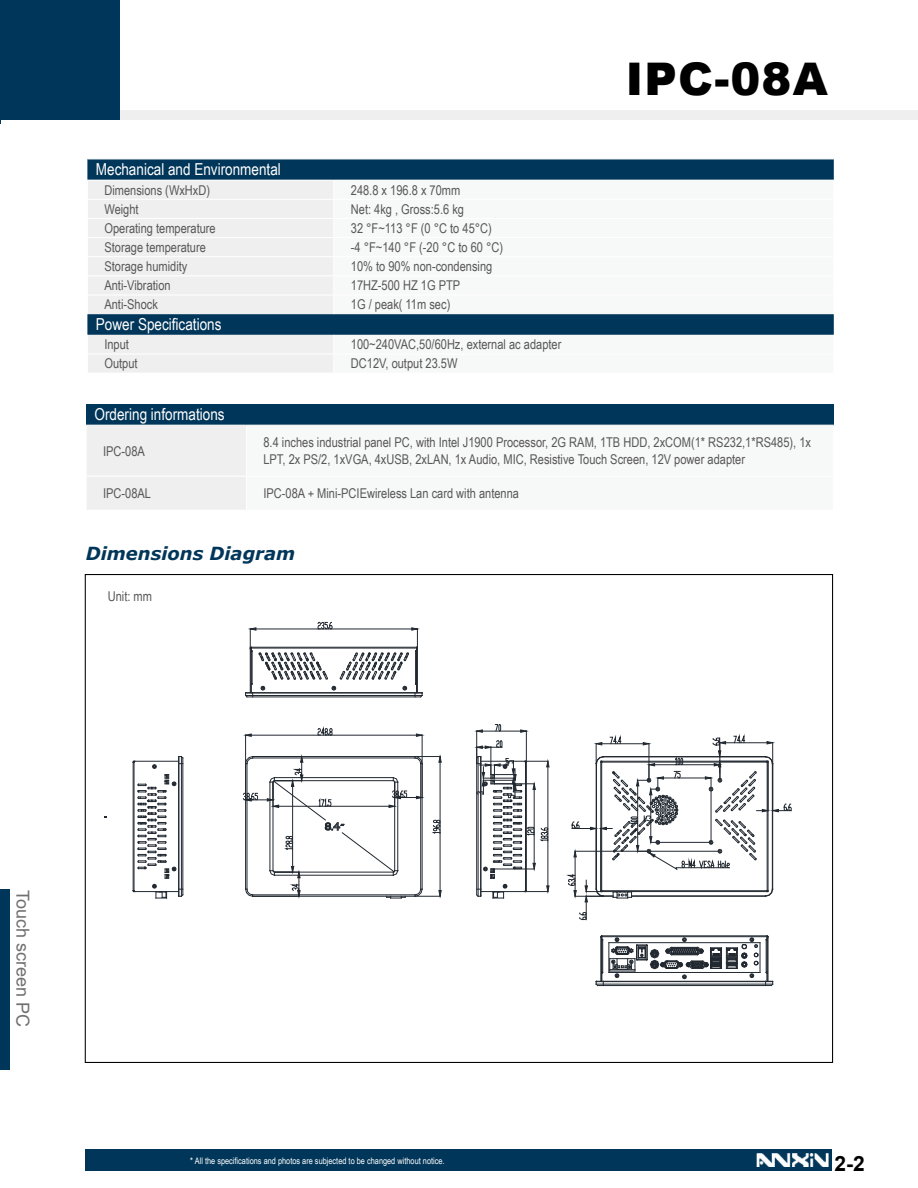
<style>
.page{position:relative;width:918px;height:1188px;background:#fff}
.page>*{position:absolute;margin:0;border:0;box-sizing:border-box;transform-origin:0 0}
.t1{font:900 45px "Arial";letter-spacing:.025em;color:#000}
.t2{font:700 21px "Arial";color:#000}
.t3{font:italic 700 18px "Verdana";color:#003659}
.t4{font:18px "Arial";color:#727171}
.t5{font:16.5px "Arial Narrow";color:#fff}
.t6{font:13.5px/16.2px "Arial Narrow";color:#595757}
.t7{font:9px "Arial Narrow";color:#fff}
</style>
<div class="page">
<hr style="left:0;top:0;width:1px;height:119px;background:#efefef">
<div style="left:83px;top:111px;width:835px;height:9px;background:#efefef"></div>
<div style="left:1px;top:1px;width:119px;height:119px;background:#003659"></div>
<div style="left:0;top:889px;width:10px;height:180px;background:#003659"></div>
<div style="left:86px;top:1149px;width:746px;height:22px;background:#003659"></div>
<img style="left:756px;top:1153px;width:72px;height:13px">
<hr style="left:476px;top:731px;width:1px;height:33px;background:#212830">
<hr style="left:526px;top:731px;width:1px;height:30px;background:#212830">
<hr style="left:482px;top:731px;width:39px;height:1px;background:#212830">
<svg style="left:495px;top:724px;width:6px;height:8px"></svg>
<svg style="left:476px;top:740px;width:73px;height:159px"></svg>
<svg style="left:568px;top:735px;width:224px;height:185px"></svg>
<svg style="left:245px;top:622px;width:178px;height:76px"></svg>
<svg style="left:595px;top:935px;width:178px;height:51px"></svg>
<svg style="left:243px;top:728px;width:198px;height:171px"></svg>
<svg style="left:132px;top:756px;width:52px;height:143px"></svg>
<div style="left:86px;top:404px;width:747px;height:21px;background:#003659"></div>
<div style="left:87px;top:426px;width:159px;height:84px;background:#efefef"></div>
<hr style="left:86px;top:476px;width:160px;height:1px;background:#fff">
<svg style="left:87px;top:159px;width:747px;height:21px;background:#0a3d5f"></svg>
<svg style="left:87px;top:181px;width:247px;height:191px;fill:#efefef"></svg>
<svg style="left:334px;top:314px;width:500px;height:21px;background:#053a5c"></svg>
<hr style="left:87px;top:199px;width:247px;height:1px;background:#fff">
<hr style="left:87px;top:353px;width:247px;height:2px;background:#fff">
<hr style="left:87px;top:218px;width:247px;height:1px;background:#fff">
<hr style="left:87px;top:237px;width:247px;height:1px;background:#fff">
<hr style="left:87px;top:256px;width:247px;height:1px;background:#fff">
<hr style="left:87px;top:275px;width:247px;height:1px;background:#fff">
<hr style="left:87px;top:294px;width:247px;height:2px;background:#fff">
<svg style="left:87px;top:181px;width:1px;height:133px"></svg>
<svg style="left:333px;top:181px;width:1px;height:133px"></svg>
<svg style="left:87px;top:335px;width:1px;height:37px"></svg>
<svg style="left:333px;top:335px;width:1px;height:37px"></svg>
<p class="t5" style="left:96px;top:158px;width:186px">Mechanical and Environmental</p>
<p class="t6" style="left:104px;top:181px;width:107px">Dimensions (WxHxD)</p>
<p class="t6" style="left:351px;top:181px;width:111px">248.8 x 196.8 x 70mm</p>
<p class="t6" style="left:104px;top:200px;width:36px">Weight</p>
<p class="t6" style="left:351px;top:200px;width:115px">Net: 4kg , Gross:5.6 kg</p>
<p class="t6" style="left:104px;top:219px;width:113px">Operating temperature</p>
<p class="t6" style="left:351px;top:219px;width:143px">32 °F~113 °F (0 °C to 45°C)</p>
<p class="t6" style="left:104px;top:239px;width:103px">Storage temperature</p>
<p class="t6" style="left:351px;top:239px;width:154px">-4 °F~140 °F (-20 °C to 60 °C)</p>
<p class="t6" style="left:104px;top:258px;width:85px">Storage humidity</p>
<p class="t6" style="left:351px;top:258px;width:143px">10% to 90% non-condensing</p>
<p class="t6" style="left:104px;top:277px;width:68px">Anti-Vibration</p>
<p class="t6" style="left:351px;top:277px;width:111px">17HZ-500 HZ 1G PTP</p>
<p class="t6" style="left:104px;top:296px;width:55px">Anti-Shock</p>
<p class="t6" style="left:351px;top:296px;width:101px">1G / peak( 11m sec)</p>
<p class="t5" style="left:96px;top:312px;width:127px">Power Specifications</p>
<p class="t6" style="left:104px;top:336px;width:26px">Input</p>
<p class="t6" style="left:351px;top:336px;width:212px">100~240VAC,50/60Hz, external ac adapter</p>
<p class="t6" style="left:104px;top:355px;width:35px">Output</p>
<p class="t6" style="left:351px;top:355px;width:108px">DC12V, output 23.5W</p>
<h1 class="t1" style="left:626px;top:46px;width:203px">IPC-08A</h1>
<p class="t5" style="left:95px;top:403px;width:132px">Ordering informations</p>
<p class="t6" style="left:103px;top:442px;width:43px">IPC-08A</p>
<p class="t6" style="left:263px;top:434px;width:549px">8.4 inches industrial panel PC, with Intel J1900 Processor, 2G RAM, 1TB HDD, 2xCOM(1* RS232,1*RS485), 1x<br>LPT, 2x PS/2, 1xVGA, 4xUSB, 2xLAN, 1x Audio, MIC, Resistive Touch Screen, 12V power adapter</p>
<p class="t6" style="left:103px;top:485px;width:49px">IPC-08AL</p>
<p class="t6" style="left:263px;top:485px;width:257px">IPC-08A + Mini-PCIEwireless Lan card with antenna</p>
<h3 class="t3" style="left:86px;top:540px;width:211px">Dimensions Diagram</h3>
<p class="t6" style="left:108px;top:588px;width:46px">Unit: mm</p>
<h3 class="t4" style="left:35px;top:890px;width:139px;rotate:90deg">Touch screen PC</h3>
<p class="t7" style="left:190px;top:1154px;width:256px">* All the specifications and photos are subjected to be changed without notice.</p>
<h2 class="t2" style="left:834px;top:1148px;width:32px">2-2</h2>
</div>
